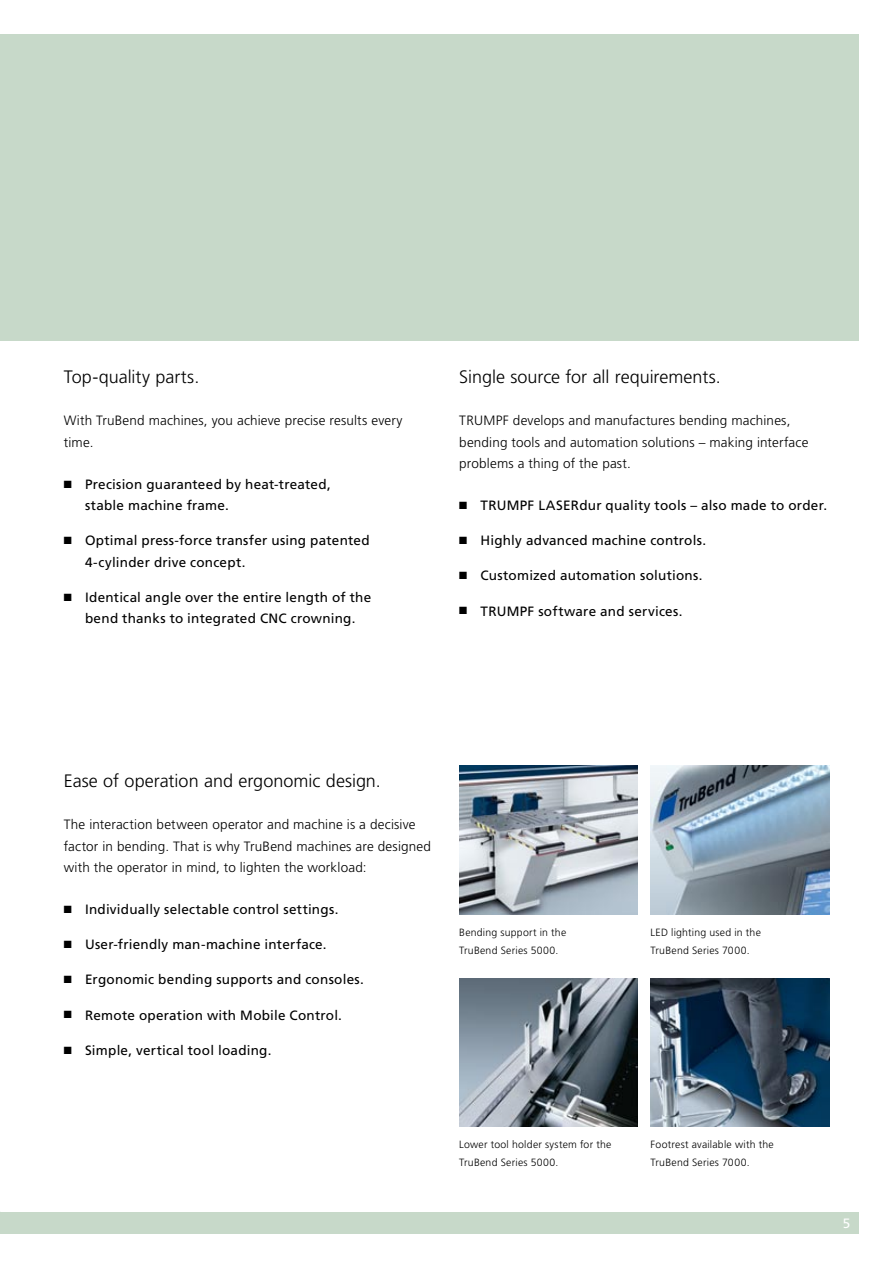
<style>
.page{position:relative;width:893px;height:1263px;background:#fff}
.page>*{position:absolute;margin:0;border:0;box-sizing:border-box;transform-origin:0 0}
.t1{font:300 18px "Frutiger LT Pro";color:#000}
.t2{font:13.5px/21.3px "Frutiger LT Pro";letter-spacing:.015em;color:#000}
.t3{font:300 13.5px/21.3px "Frutiger LT Pro";letter-spacing:.01em;color:#000}
.t4{font:13.5px "Frutiger LT Pro";color:#fff}
.t5{font:300 10.5px/18px "Frutiger LT Pro";letter-spacing:.025em;color:#000}
</style>
<div class="page">
<div style="left:0;top:34px;width:859px;height:306px;background:#c7d9c9"></div>
<div style="left:0;top:1212px;width:859px;height:21px;background:#c7d9c9"></div>
<img style="left:651px;top:765px;width:178px;height:149px">
<img style="left:651px;top:978px;width:178px;height:149px">
<img style="left:459px;top:765px;width:179px;height:149px">
<img style="left:459px;top:978px;width:179px;height:149px">
<h1 class="t1" style="left:64px;top:366px;width:137px">Top-quality parts.</h1>
<p class="t3" style="left:64px;top:410px;width:340px">With TruBend machines, you achieve precise results every time.</p>
<p class="t2" style="left:85px;top:474px;width:247px;text-indent:-21px">■ Precision guaranteed by heat-treated, stable machine frame.</p>
<p class="t2" style="left:85px;top:530px;width:286px;text-indent:-21px">■ Optimal press-force transfer using patented<br>4-cylinder drive concept.</p>
<p class="t2" style="left:64px;top:586px;width:309px;text-align:center">■ Identical angle over the entire length of the bend thanks to integrated CNC crowning.</p>
<h1 class="t1" style="left:459px;top:366px;width:263px">Single source for all requirements.</h1>
<p class="t3" style="left:459px;top:410px;width:351px">TRUMPF develops and manufactures bending machines, bending tools and automation solutions – making interface problems a thing of the past.</p>
<p class="t2" style="left:459px;top:495px;width:369px">■ TRUMPF LASERdur quality tools – also made to order.</p>
<p class="t2" style="left:459px;top:530px;width:248px">■ Highly advanced machine controls.</p>
<p class="t2" style="left:459px;top:565px;width:245px">■ Customized automation solutions.</p>
<p class="t2" style="left:459px;top:600px;width:225px">■ TRUMPF software and services.</p>
<h1 class="t1" style="left:64px;top:770px;width:319px">Ease of operation and ergonomic design.</h1>
<p class="t3" style="left:64px;top:814px;width:369px">The interaction between operator and machine is a decisive factor in bending. That is why TruBend machines are designed with the operator in mind, to lighten the workload:</p>
<p class="t2" style="left:64px;top:899px;width:276px">■ Individually selectable control settings.</p>
<p class="t2" style="left:64px;top:934px;width:264px">■ User-friendly man-machine interface.</p>
<p class="t2" style="left:64px;top:969px;width:302px">■ Ergonomic bending supports and consoles.</p>
<p class="t2" style="left:64px;top:1004px;width:280px">■ Remote operation with Mobile Control.</p>
<p class="t2" style="left:64px;top:1039px;width:209px">■ Simple, vertical tool loading.</p>
<p class="t5" style="left:459px;top:923px;width:109px">Bending support in the<br>TruBend Series 5000.</p>
<p class="t5" style="left:459px;top:1135px;width:154px">Lower tool holder system for the<br>TruBend Series 5000.</p>
<p class="t5" style="left:651px;top:923px;width:112px">LED lighting used in the<br>TruBend Series 7000.</p>
<p class="t5" style="left:651px;top:1135px;width:125px">Footrest available with the<br>TruBend Series 7000.</p>
<p class="t4" style="left:843px;top:1215px;width:9px">5</p>
</div>
